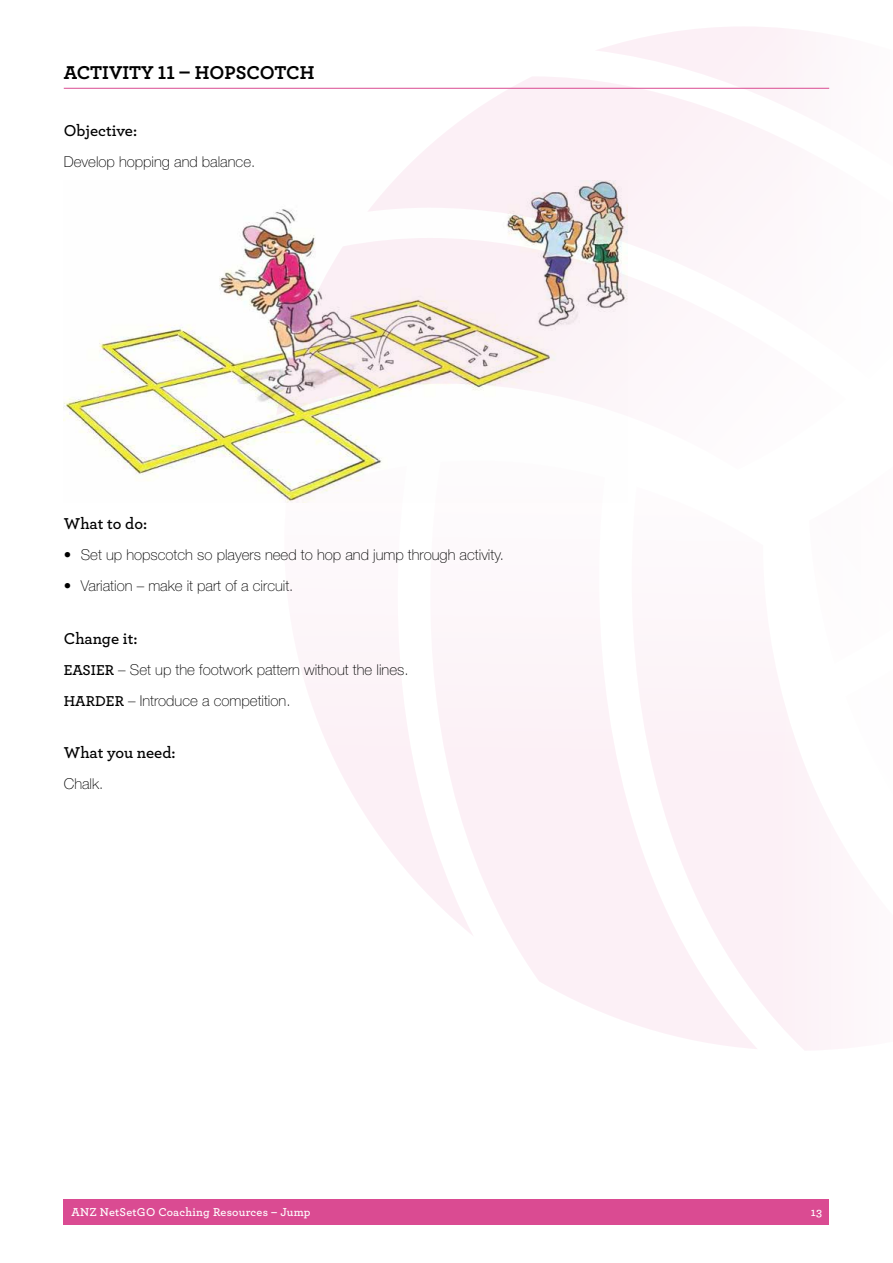
<style>
.page{position:relative;width:893px;height:1263px;background:#fff}
.page>*{position:absolute;margin:0;border:0;box-sizing:border-box;transform-origin:0 0}
.t1{font:700 19.5px "Archer";color:#000}
.t2{font:600 16.5px "Archer";color:#000}
.t3{font:100 15px/31px "Helvetica Neue LT Std";color:#000}
.t4{font:600 12px "Archer";letter-spacing:.02em;color:#fff}
.s1{font-family:"Archer";font-weight:600}
</style>
<div class="page">
<img style="left:64px;top:209px;width:251px;height:290px">
<svg style="left:367px;top:77px;width:173px;height:161px"></svg>
<img style="left:276px;top:238px;width:264px;height:232px">
<svg style="left:430px;top:460px;width:110px;height:521px"></svg>
<svg style="left:284px;top:466px;width:190px;height:471px"></svg>
<div style="left:64px;top:1199px;width:765px;height:26px;background:#da4b92"></div>
<hr style="left:64px;top:88px;width:765px;height:1px;background:#da4b92">
<h1 class="t1" style="left:64px;top:58px;width:252px">ACTIVITY 11 – HOPSCOTCH</h1>
<p class="t2" style="left:64px;top:118px;width:75px">Objective:</p>
<p class="t3" style="left:64px;top:146px;width:193px">Develop hopping and balance.</p>
<p class="t2" style="left:64px;top:511px;width:85px">What to do:</p>
<p class="t3" style="left:64px;top:539px;width:442px">• Set up hopscotch so players need to hop and jump through activity.</p>
<p class="t3" style="left:64px;top:570px;width:231px">• Variation – make it part of a circuit.</p>
<p class="t2" style="left:64px;top:626px;width:75px">Change it:</p>
<p class="t3" style="left:64px;top:654px;width:346px"><span class="s1">EASIER</span> – Set up the footwork pattern without the lines.<br><span class="s1">HARDER</span> – Introduce a competition.</p>
<p class="t2" style="left:64px;top:740px;width:113px">What you need:</p>
<p class="t3" style="left:64px;top:768px;width:41px">Chalk.</p>
<p class="t4" style="left:71px;top:1203px;width:241px">ANZ NetSetGO Coaching Resources – Jump</p>
<p class="t4" style="left:811px;top:1203px;width:13px">13</p>
</div>
